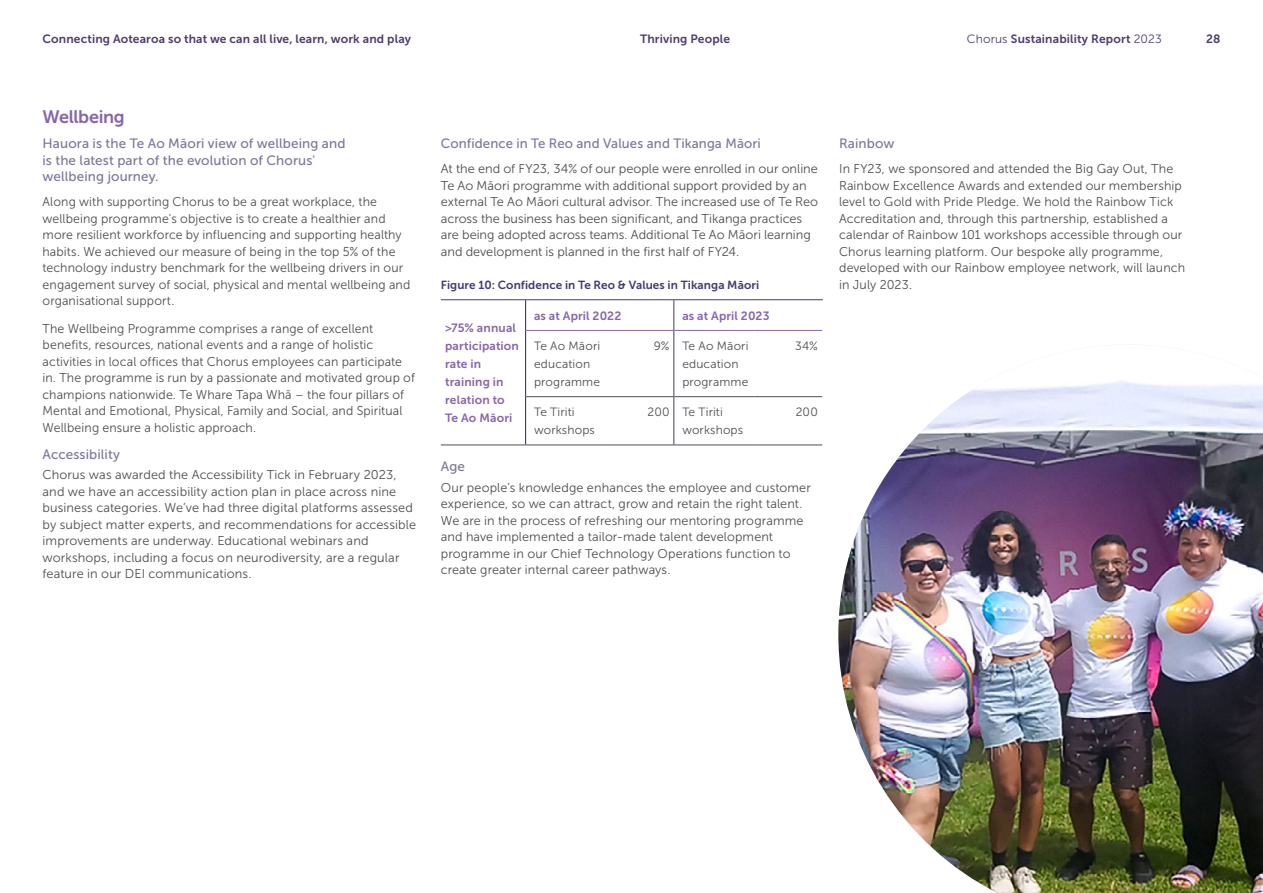
<style>
.page{position:relative;width:1263px;height:893px;background:#fff}
.page>*{position:absolute;margin:0;border:0;box-sizing:border-box;transform-origin:0 0}
.t1{font:18px "Museo Sans 700";letter-spacing:-.02em;color:#8765a9}
.t2{font:13.5px/16.5px "Museo Sans 500";letter-spacing:.01em;color:#7d759c}
.t3{font:12.75px/16.5px "Museo Sans 300";letter-spacing:.01em;color:#4d4d4d}
.t4{font:12px "Museo Sans 700";letter-spacing:.01em;color:#4d3b70}
.t5{font:12px/18px "Museo Sans 300";letter-spacing:.01em;color:#4d4d4d}
.t6{font:12px/18px "Museo Sans 700";letter-spacing:.01em;color:#8765a9}
.t7{font:11.7px "Museo Sans 700";letter-spacing:.01em;color:#453972}
.s1{font-family:"Museo Sans 300"}
</style>
<div class="page">
<hr style="left:526px;top:330px;width:80px;height:1px;background:#8765a9">
<hr style="left:606px;top:330px;width:67px;height:1px;background:#8765a9">
<hr style="left:674px;top:330px;width:80px;height:1px;background:#8765a9">
<hr style="left:754px;top:330px;width:68px;height:1px;background:#8765a9">
<hr style="left:526px;top:396px;width:80px;height:1px;background:#4d4d4d">
<hr style="left:606px;top:396px;width:67px;height:1px;background:#4d4d4d">
<hr style="left:674px;top:396px;width:80px;height:1px;background:#4d4d4d">
<hr style="left:754px;top:396px;width:68px;height:1px;background:#4d4d4d">
<hr style="left:441px;top:445px;width:85px;height:1px;background:#4d4d4d">
<hr style="left:526px;top:445px;width:80px;height:1px;background:#4d4d4d">
<hr style="left:606px;top:445px;width:68px;height:1px;background:#4d4d4d">
<hr style="left:674px;top:445px;width:80px;height:1px;background:#4d4d4d">
<hr style="left:754px;top:445px;width:68px;height:1px;background:#4d4d4d">
<hr style="left:673px;top:300px;width:1px;height:30px;background:#453972">
<hr style="left:673px;top:330px;width:1px;height:67px;background:#453972">
<hr style="left:673px;top:397px;width:1px;height:48px;background:#453972">
<hr style="left:525px;top:300px;width:1px;height:30px;background:#453972">
<hr style="left:525px;top:330px;width:1px;height:67px;background:#453972">
<hr style="left:525px;top:397px;width:1px;height:48px;background:#453972">
<hr style="left:441px;top:299px;width:382px;height:1px;background:#453972">
<img style="left:838px;top:381px;width:425px;height:512px">
<p class="t4" style="left:43px;top:32px;width:370px">Connecting Aotearoa so that we can all live, learn, work and play</p>
<p class="t4" style="left:640px;top:32px;width:92px">Thriving People</p>
<p class="t4" style="left:967px;top:32px;width:196px"><span class="s1">Chorus</span> Sustainability Report <span class="s1">2023</span></p>
<p class="t4" style="left:1206px;top:32px;width:16px">28</p>
<h1 class="t1" style="left:43px;top:107px;width:84px">Wellbeing</h1>
<p class="t2" style="left:43px;top:135px;width:305px">Hauora is the Te Ao Māori view of wellbeing and is the latest part of the evolution of Chorus' wellbeing journey.</p>
<p class="t3" style="left:43px;top:194px;width:369px">Along with supporting Chorus to be a great workplace, the wellbeing programme's objective is to create a healthier and more resilient workforce by influencing and supporting healthy habits. We achieved our measure of being in the top 5% of the technology industry benchmark for the wellbeing drivers in our engagement survey of social, physical and mental wellbeing and organisational support.</p>
<p class="t3" style="left:43px;top:320px;width:374px">The Wellbeing Programme comprises a range of excellent benefits, resources, national events and a range of holistic activities in local offices that Chorus employees can participate in. The programme is run by a passionate and motivated group of champions nationwide. Te Whare Tapa Whā – the four pillars of Mental and Emotional, Physical, Family and Social, and Spiritual Wellbeing ensure a holistic approach.</p>
<p class="t2" style="left:43px;top:446px;width:79px">Accessibility</p>
<p class="t3" style="left:43px;top:467px;width:375px">Chorus was awarded the Accessibility Tick in February 2023, and we have an accessibility action plan in place across nine business categories. We’ve had three digital platforms assessed by subject matter experts, and recommendations for accessible improvements are underway. Educational webinars and workshops, including a focus on neurodiversity, are a regular feature in our DEI communications.</p>
<p class="t2" style="left:441px;top:135px;width:321px">Confidence in Te Reo and Values and Tikanga Māori</p>
<p class="t3" style="left:441px;top:161px;width:379px">At the end of FY23, 34% of our people were enrolled in our online Te Ao Māori programme with additional support provided by an external Te Ao Māori cultural advisor. The increased use of Te Reo across the business has been significant, and Tikanga practices are being adopted across teams. Additional Te Ao Māori learning and development is planned in the first half of FY24.</p>
<p class="t7" style="left:441px;top:278px;width:320px">Figure 10: Confidence in Te Reo &amp; Values in Tikanga Māori</p>
<p class="t6" style="left:445px;top:319px;width:75px">&gt;75% annual participation rate in training in relation to<br>Te Ao Māori</p>
<p class="t6" style="left:534px;top:307px;width:89px">as at April 2022</p>
<p class="t6" style="left:682px;top:307px;width:89px">as at April 2023</p>
<p class="t5" style="left:534px;top:337px;width:68px">Te Ao Māori education programme</p>
<p class="t5" style="left:682px;top:337px;width:68px;text-indent:-29px">9% Te Ao Māori education programme</p>
<p class="t5" style="left:795px;top:337px;width:24px">34%</p>
<p class="t5" style="left:534px;top:403px;width:62px">Te Tiriti workshops</p>
<p class="t5" style="left:682px;top:403px;width:62px;text-indent:-35px">200 Te Tiriti workshops</p>
<p class="t5" style="left:796px;top:403px;width:24px">200</p>
<p class="t2" style="left:441px;top:458px;width:26px">Age</p>
<p class="t3" style="left:441px;top:479px;width:372px">Our people’s knowledge enhances the employee and customer experience, so we can attract, grow and retain the right talent.<br>We are in the process of refreshing our mentoring programme and have implemented a tailor-made talent development programme in our Chief Technology Operations function to create greater internal career pathways.</p>
<p class="t2" style="left:839px;top:135px;width:57px">Rainbow</p>
<p class="t3" style="left:839px;top:161px;width:347px">In FY23, we sponsored and attended the Big Gay Out, The Rainbow Excellence Awards and extended our membership level to Gold with Pride Pledge. We hold the Rainbow Tick Accreditation and, through this partnership, established a calendar of Rainbow 101 workshops accessible through our Chorus learning platform. Our bespoke ally programme, developed with our Rainbow employee network, will launch in July 2023.</p>
</div>
